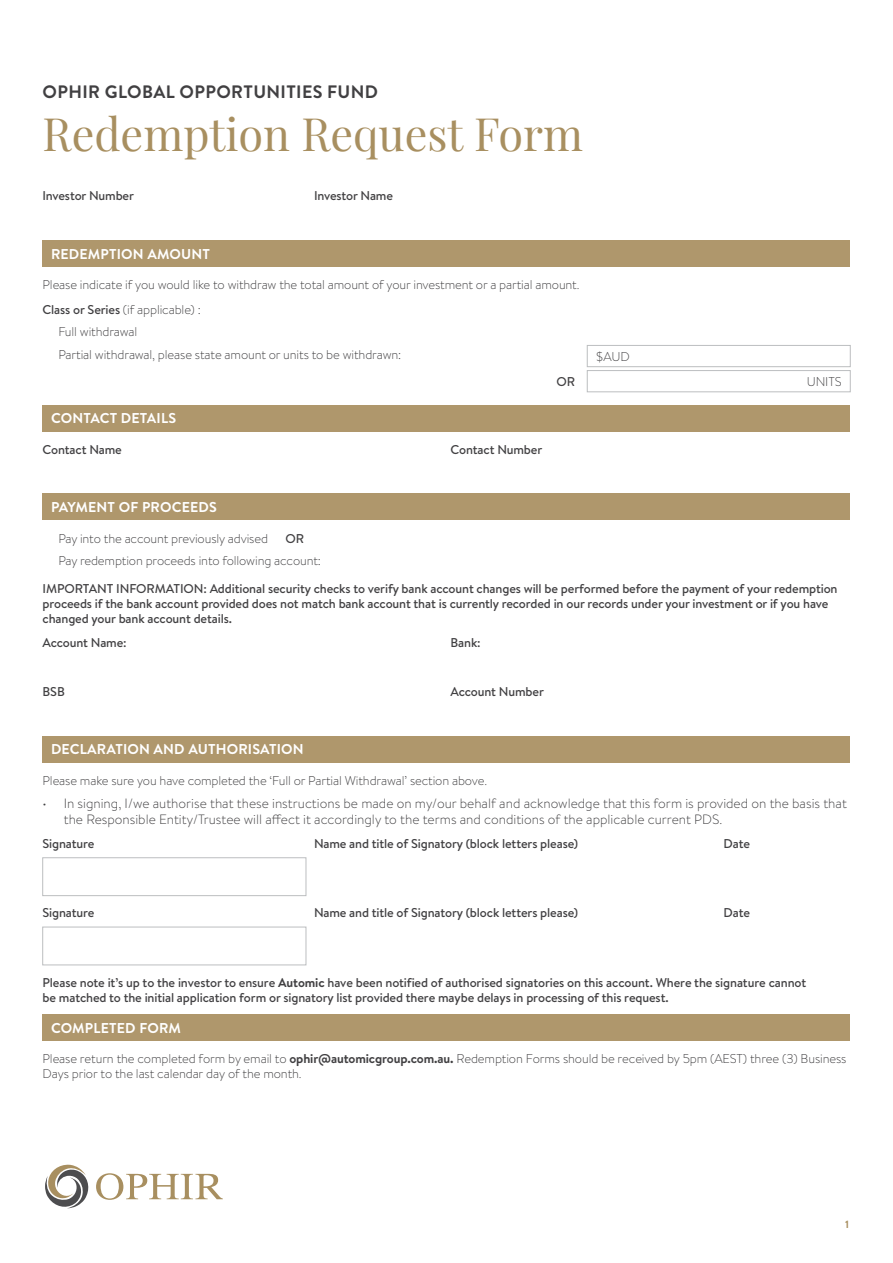
<style>
.page{position:relative;width:893px;height:1263px;background:#fff}
.page>*{position:absolute;margin:0;border:0;box-sizing:border-box;transform-origin:0 0}
.t1{font:45px "Playfair Display";color:#a88f60}
.t2{font:700 18px "Brandon Text";letter-spacing:.02em;color:#414042}
.t3{font:700 14.25px "Brandon Text";letter-spacing:.01em;color:#fff}
.t4{font:300 13.5px/16.5px "Brandon Text";color:#414042}
.t5{font:500 12.75px/15.3px "Brandon Text";letter-spacing:-.01em;color:#414042}
.t6{font:300 12.75px/25.2px "Brandon Text";letter-spacing:-.01em;color:#414042}
.t7{font:700 10.5px "Brandon Text";color:#a88f60}
.s1{font-weight:500}
.s2{font-weight:700}
</style>
<div class="page">
<div style="left:43px;top:240px;width:807px;height:27px;background:#af976c"></div>
<div style="left:587px;top:345px;width:263px;height:22px;border:1px solid #bcbec0"></div>
<div style="left:587px;top:370px;width:263px;height:22px;border:1px solid #bcbec0"></div>
<div style="left:43px;top:405px;width:807px;height:27px;background:#af976c"></div>
<div style="left:43px;top:493px;width:807px;height:27px;background:#af976c"></div>
<div style="left:43px;top:736px;width:807px;height:27px;background:#af976c"></div>
<div style="left:43px;top:857px;width:263px;height:39px;background:#fff;border:1px solid #bcbec0"></div>
<div style="left:43px;top:927px;width:263px;height:38px;background:#fff;border:1px solid #bcbec0"></div>
<div style="left:43px;top:1014px;width:807px;height:27px;background:#af976c"></div>
<svg style="left:96px;top:1173px;width:127px;height:27px"></svg>
<svg style="left:45px;top:1164px;width:44px;height:45px"></svg>
<h2 class="t2" style="left:43px;top:79px;width:337px">OPHIR GLOBAL OPPORTUNITIES FUND</h2>
<h1 class="t1" style="left:43px;top:99px;width:542px">Redemption Request Form</h1>
<p class="t5" style="left:43px;top:188px;width:93px">Investor Number</p>
<p class="t5" style="left:314px;top:188px;width:81px">Investor Name</p>
<p class="t3" style="left:51px;top:244px;width:160px">REDEMPTION AMOUNT</p>
<p class="t6" style="left:43px;top:272px;width:538px">Please indicate if you would like to withdraw the total amount of your investment or a partial amount.<br><span class="s1">Class or Series</span> (if applicable) :</p>
<p class="t6" style="left:58px;top:320px;width:344px;line-height:23px">Full withdrawal<br>Partial withdrawal, please state amount or units to be withdrawn:</p>
<p class="t6" style="left:596px;top:343px;width:35px">$AUD</p>
<p class="t3" style="left:51px;top:408px;width:127px">CONTACT DETAILS</p>
<p class="t5" style="left:43px;top:441px;width:81px">Contact Name</p>
<p class="t5" style="left:451px;top:441px;width:93px">Contact Number</p>
<p class="t5" style="left:557px;top:374px;width:20px">OR</p>
<p class="t6" style="left:807px;top:368px;width:36px">UNITS</p>
<p class="t3" style="left:51px;top:497px;width:167px">PAYMENT OF PROCEEDS</p>
<p class="t6" style="left:58px;top:525px;width:211px">Pay into the account previously advised</p>
<p class="t5" style="left:285px;top:530px;width:20px">OR</p>
<p class="t6" style="left:58px;top:547px;width:264px">Pay redemption proceeds into following account:</p>
<p class="t5" style="left:43px;top:580px;width:797px">IMPORTANT INFORMATION: Additional security checks to verify bank account changes will be performed before the payment of your redemption proceeds if the bank account provided does not match bank account that is currently recorded in our records under your investment or if you have changed your bank account details.</p>
<p class="t5" style="left:43px;top:635px;width:86px">Account Name:</p>
<p class="t5" style="left:451px;top:635px;width:32px">Bank:</p>
<p class="t5" style="left:43px;top:684px;width:24px">BSB</p>
<p class="t5" style="left:451px;top:684px;width:95px">Account Number</p>
<p class="t3" style="left:51px;top:739px;width:254px">DECLARATION AND AUTHORISATION</p>
<p class="t6" style="left:43px;top:767px;width:446px">Please make sure you have completed the ‘Full or Partial Withdrawal’ section above.</p>
<p class="t4" style="left:64px;top:794px;width:785px;text-indent:-21px">• In signing, I/we authorise that these instructions be made on my/our behalf and acknowledge that this form is provided on the basis that the Responsible Entity/Trustee will affect it accordingly to the terms and conditions of the applicable current PDS.</p>
<p class="t5" style="left:43px;top:836px;width:53px">Signature</p>
<p class="t5" style="left:314px;top:836px;width:266px">Name and title of Signatory (block letters please)</p>
<p class="t5" style="left:724px;top:836px;width:28px">Date</p>
<p class="t5" style="left:43px;top:905px;width:53px">Signature</p>
<p class="t5" style="left:314px;top:905px;width:266px">Name and title of Signatory (block letters please)</p>
<p class="t5" style="left:724px;top:905px;width:28px">Date</p>
<p class="t5" style="left:43px;top:974px;width:765px">Please note it’s up to the investor to ensure <span class="s2">Automic</span> have been notified of authorised signatories on this account. Where the signature cannot be matched to the initial application form or signatory list provided there maybe delays in processing of this request.</p>
<p class="t3" style="left:51px;top:1018px;width:132px">COMPLETED FORM</p>
<p class="t6" style="left:43px;top:1051px;width:805px;line-height:14.1px">Please return the completed form by email to <span class="s2">ophir@automicgroup.com.au.</span> Redemption Forms should be received by 5pm (AEST) three (3) Business<br>Days prior to the last calendar day of the month.</p>
<p class="t7" style="left:845px;top:1217px;width:5px">1</p>
</div>
